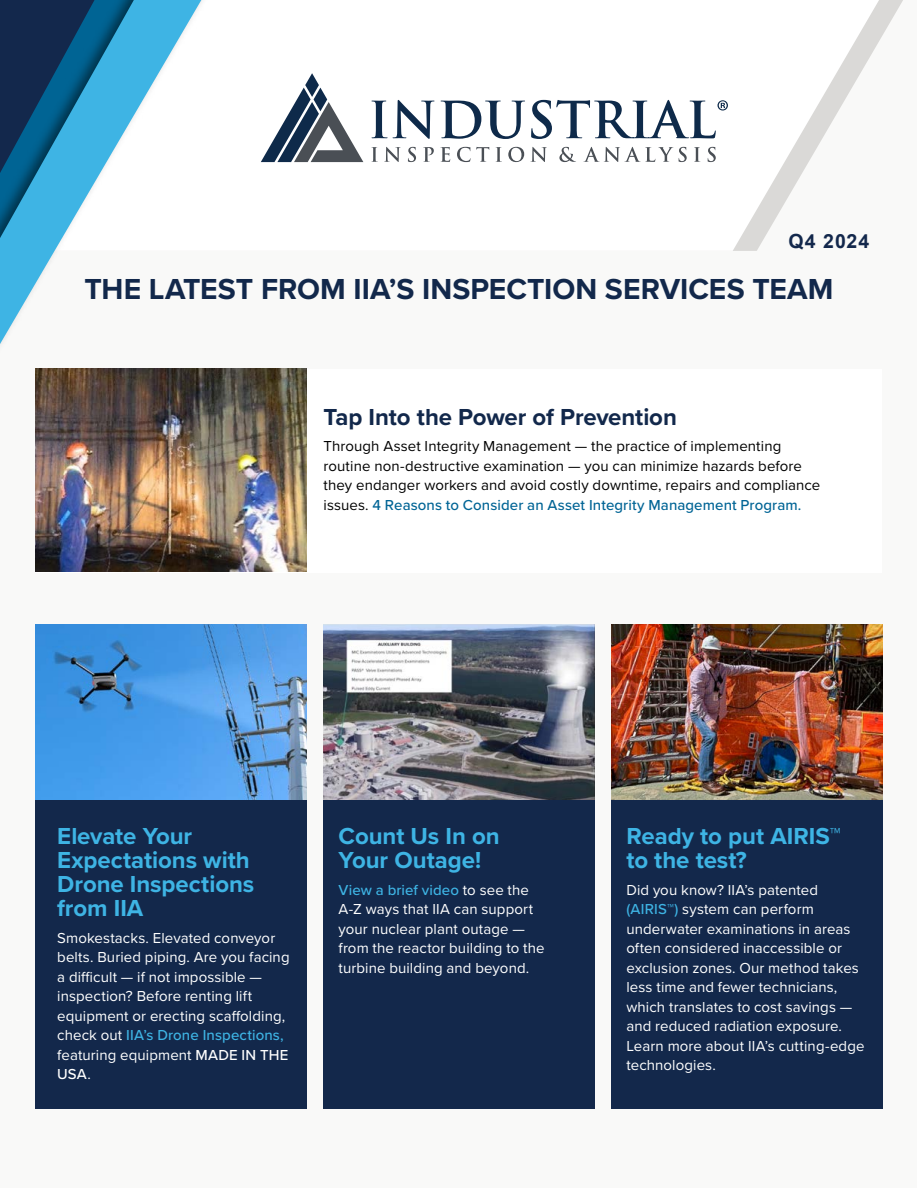
<style>
.page{position:relative;width:918px;height:1188px;background:#fff}
.page>*{position:absolute;margin:0;border:0;box-sizing:border-box;transform-origin:0 0}
.t1{font:700 30px "Proxima Nova";color:#12284b}
.t2{font:700 24px/24px "Proxima Nova";letter-spacing:-.005em;color:#3eb4e4}
.t3{font:700 24px "Proxima Nova";letter-spacing:-.005em;color:#12284b}
.t4{font:700 19.5px "Arial";letter-spacing:.05em;color:#13284c}
.t5{font:15px/19.5px "Proxima Nova";letter-spacing:.005em;color:#fff}
.t6{font:15px/19.5px "Proxima Nova";letter-spacing:.005em;color:#000}
.s1{font-weight:500;color:#006495}
.s2{font-weight:500;color:#3eb4e4}
.s3{font-weight:500}
</style>
<div class="page">
<div style="left:0;top:0;width:916px;height:1188px;background:#f9f9f8"></div>
<svg style="left:261px;top:1px;width:618px;height:250px"></svg>
<svg style="left:261px;top:73px;width:102px;height:89px"></svg>
<svg style="left:371px;top:147px;width:345px;height:15px"></svg>
<svg style="left:371px;top:100px;width:357px;height:39px"></svg>
<svg style="left:0;top:0;width:201px;height:344px"></svg>
<div style="left:36px;top:799px;width:271px;height:309px;background:#13284b"></div>
<div style="left:324px;top:799px;width:271px;height:309px;background:#13284b"></div>
<div style="left:611px;top:799px;width:271px;height:309px;background:#13284b"></div>
<img style="left:36px;top:624px;width:271px;height:175px">
<img style="left:324px;top:624px;width:271px;height:175px">
<img style="left:611px;top:624px;width:271px;height:175px">
<div style="left:36px;top:369px;width:846px;height:203px;background:#fff"></div>
<img style="left:36px;top:369px;width:271px;height:203px">
<h3 class="t4" style="left:789px;top:229px;width:82px">Q4 2024</h3>
<h1 class="t1" style="left:85px;top:266px;width:750px">THE LATEST FROM IIA’S INSPECTION SERVICES TEAM</h1>
<h2 class="t3" style="left:324px;top:399px;width:355px">Tap Into the Power of Prevention</h2>
<p class="t6" style="left:324px;top:436px;width:498px">Through Asset Integrity Management — the practice of implementing routine non-destructive examination — you can minimize hazards before they endanger workers and avoid costly downtime, repairs and compliance issues. <span class="s1">4 Reasons to Consider an Asset Integrity Management Program.</span></p>
<h2 class="t2" style="left:57px;top:824px;width:199px">Elevate Your<br>Expectations with<br>Drone Inspections from IIA</h2>
<p class="t5" style="left:57px;top:927px;width:234px">Smokestacks. Elevated conveyor belts. Buried piping. Are you facing a difficult — if not impossible — inspection? Before renting lift equipment or erecting scaffolding, check out <span class="s2">IIA’s Drone Inspections, </span>featuring equipment <span class="s3">MADE IN THE<br>USA</span>.</p>
<h2 class="t2" style="left:339px;top:824px;width:163px">Count Us In on<br>Your Outage!</h2>
<p class="t5" style="left:339px;top:879px;width:208px"><span class="s2">View a brief video</span> to see the<br>A-Z ways that IIA can support your nuclear plant outage — from the reactor building to the turbine building and beyond.</p>
<h2 class="t2" style="left:626px;top:824px;width:216px">Ready to put AIRIS™ to the test?</h2>
<p class="t5" style="left:626px;top:879px;width:240px">Did you know? IIA’s patented <span class="s2">(AIRIS™)</span> system can perform underwater examinations in areas often considered inaccessible or exclusion zones. Our method takes less time and fewer technicians, which translates to cost savings — and reduced radiation exposure.<br>Learn more about IIA’s cutting-edge technologies.</p>
</div>
